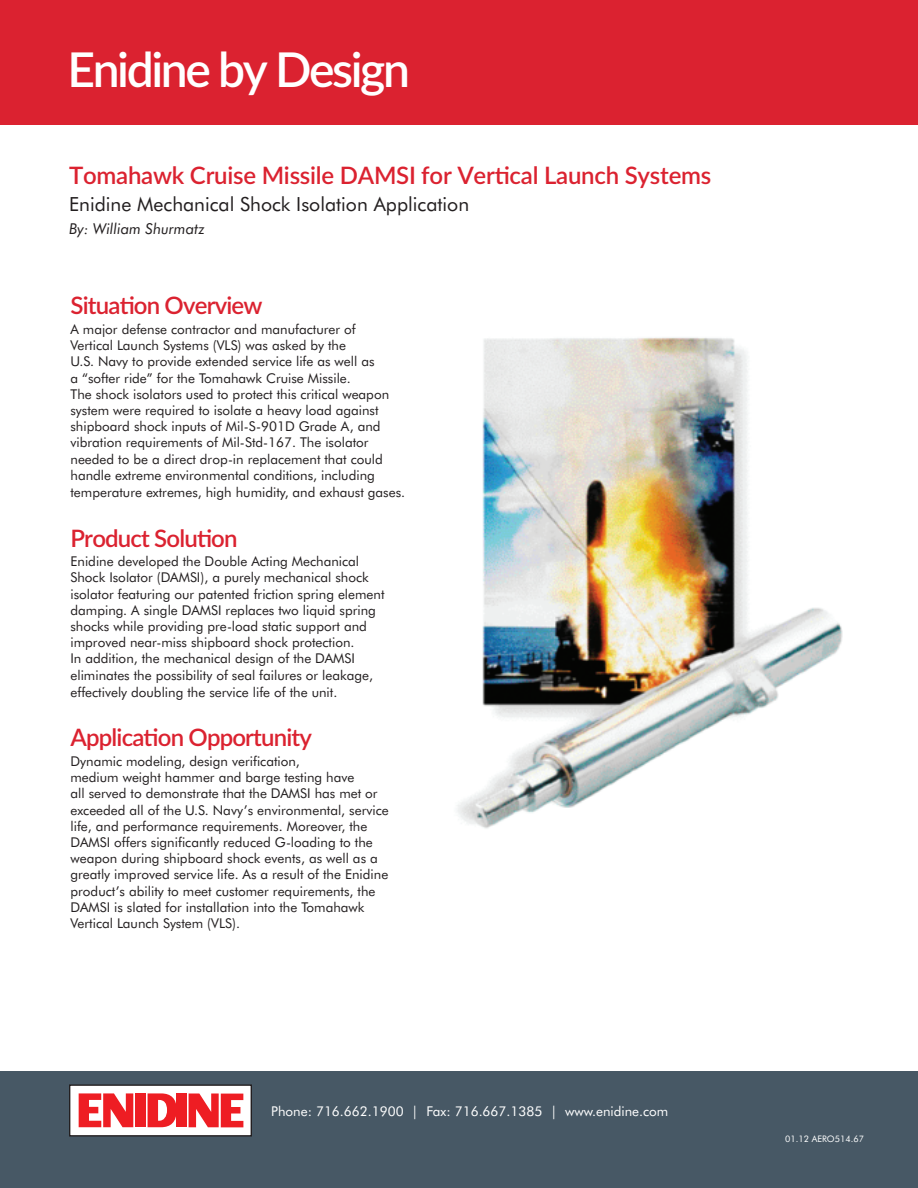
<style>
.page{position:relative;width:918px;height:1188px;background:#fff}
.page>*{position:absolute;margin:0;border:0;box-sizing:border-box;transform-origin:0 0}
.t1{font:600 48px "Lato";letter-spacing:-.05em;color:#fff}
.t2{font:600 24px "Lato";letter-spacing:-.035em;color:#db2230}
.t3{font:600 24px "Lato";letter-spacing:-.01em;color:#db2230}
.t4{font:19.5px "Futura BT";color:#231f20}
.t5{font:italic 15px "Futura BT";color:#231f20}
.t6{font:13.5px/16.4px "Futura BT";color:#231f20}
.t7{font:13.5px "Futura BT";color:#fff}
.t8{font:9px "Futura BT";color:#fff}
</style>
<div class="page">
<div style="left:0;top:1072px;width:918px;height:116px;background:#475865"></div>
<div style="left:70px;top:1085px;width:181px;height:51px;background:#fff"></div>
<div style="left:69px;top:1084px;width:183px;height:53px;border:1px solid #231f20"></div>
<div style="left:176px;top:1094px;width:10px;height:33px;background:#ee1d23"></div>
<svg style="left:189px;top:1094px;width:54px;height:33px"></svg>
<svg style="left:79px;top:1093px;width:54px;height:34px"></svg>
<div style="left:135px;top:1093px;width:11px;height:34px;background:#ee1d23"></div>
<svg style="left:148px;top:1093px;width:29px;height:34px"></svg>
<div style="left:0;top:0;width:918px;height:124px;background:#db2230"></div>
<img style="left:457px;top:337px;width:386px;height:492px">
<h1 class="t1" style="left:68px;top:51px;width:344px">Enidine by Design</h1>
<h2 class="t3" style="left:69px;top:166px;width:644px">Tomahawk Cruise Missile DAMSI for Vertical Launch Systems</h2>
<h3 class="t4" style="left:69px;top:196px;width:402px">Enidine Mechanical Shock Isolation Application</h3>
<p class="t5" style="left:69px;top:223px;width:137px">By: William Shurmatz</p>
<h2 class="t2" style="left:70px;top:297px;width:194px">Situation Overview</h2>
<p class="t6" style="left:70px;top:322px;width:336px">A major defense contractor and manufacturer of<br>Vertical Launch Systems (VLS) was asked by the<br>U.S. Navy to provide extended service life as well as<br>a “softer ride” for the Tomahawk Cruise Missile.<br>The shock isolators used to protect this critical weapon system were required to isolate a heavy load against shipboard shock inputs of Mil-S-901D Grade A, and vibration requirements of Mil-Std-167. The isolator needed to be a direct drop-in replacement that could handle extreme environmental conditions, including temperature extremes, high humidity, and exhaust gases.</p>
<h2 class="t2" style="left:70px;top:529px;width:169px">Product Solution</h2>
<p class="t6" style="left:70px;top:554px;width:316px">Enidine developed the Double Acting Mechanical Shock Isolator (DAMSI), a purely mechanical shock isolator featuring our patented friction spring element damping. A single DAMSI replaces two liquid spring shocks while providing pre-load static support and improved near-miss shipboard shock protection.<br>In addition, the mechanical design of the DAMSI eliminates the possibility of seal failures or leakage, effectively doubling the service life of the unit.</p>
<h2 class="t2" style="left:70px;top:729px;width:243px">Application Opportunity</h2>
<p class="t6" style="left:70px;top:754px;width:320px">Dynamic modeling, design verification,<br>medium weight hammer and barge testing have<br>all served to demonstrate that the DAMSI has met or exceeded all of the U.S. Navy’s environmental, service life, and performance requirements. Moreover, the DAMSI offers significantly reduced G-loading to the weapon during shipboard shock events, as well as a greatly improved service life. As a result of the Enidine product’s ability to meet customer requirements, the DAMSI is slated for installation into the Tomahawk Vertical Launch System (VLS).</p>
<p class="t7" style="left:271px;top:1106px;width:399px">Phone: 716.662.1900 | Fax: 716.667.1385 | www.enidine.com</p>
<p class="t8" style="left:785px;top:1136px;width:80px">01.12 AERO514.67</p>
</div>
